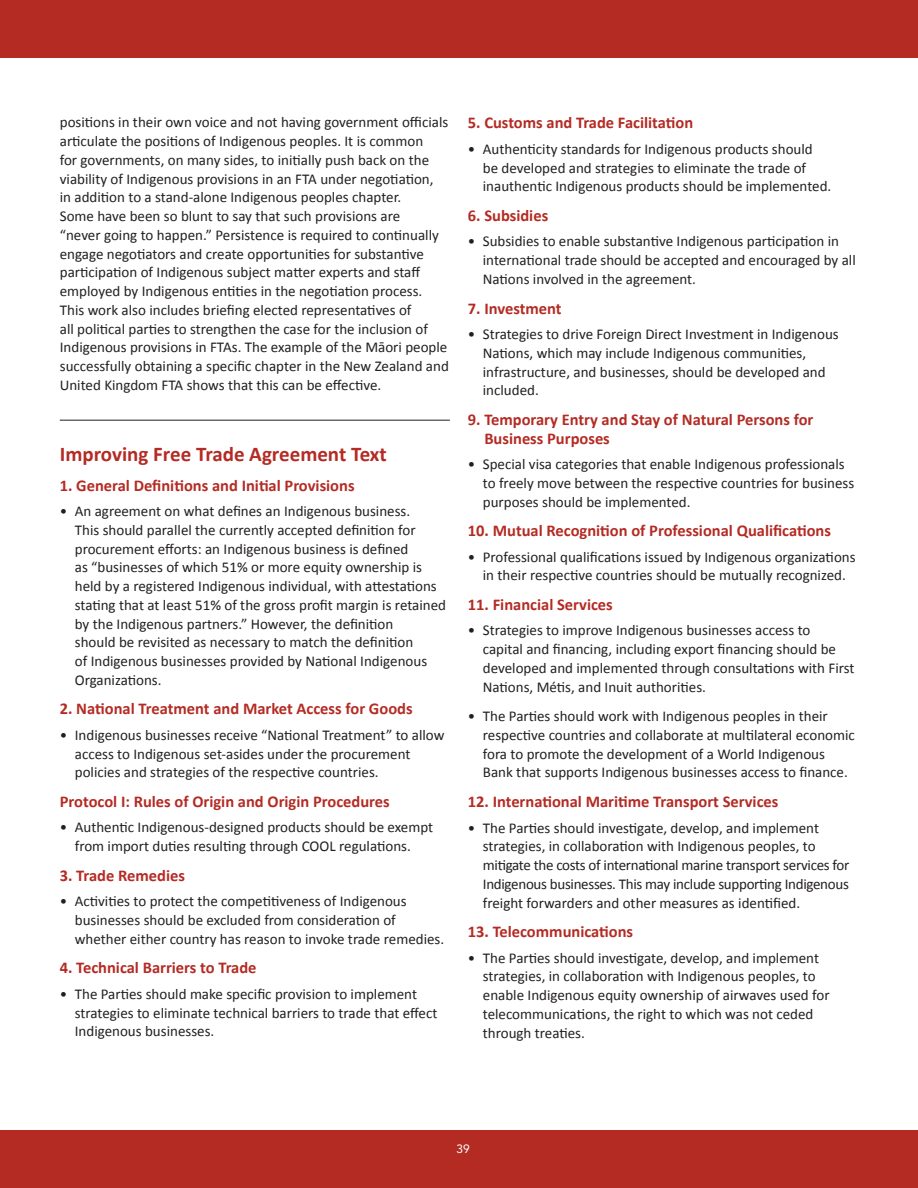
<style>
.page{position:relative;width:918px;height:1188px;background:#fff}
.page>*{position:absolute;margin:0;border:0;box-sizing:border-box;transform-origin:0 0}
.t1{font:700 21px "Calibri";color:#b42b24}
.t2{font:700 16.5px/18.8px "Calibri";color:#b42b24}
.t3{font:15px/18.8px "Calibri";color:#231f20}
.t4{font:12px "Avenir LT Std";color:#fff}
</style>
<div class="page">
<div style="left:0;top:0;width:918px;height:58px;background:#b42b24"></div>
<div style="left:0;top:1130px;width:918px;height:58px;background:#b42b24"></div>
<hr style="left:60px;top:420px;width:390px;height:1px;background:#231f20">
<p class="t3" style="left:60px;top:113px;width:391px">positions in their own voice and not having government officials articulate the positions of Indigenous peoples. It is common<br>for governments, on many sides, to initially push back on the viability of Indigenous provisions in an FTA under negotiation,<br>in addition to a stand-alone Indigenous peoples chapter.<br>Some have been so blunt to say that such provisions are<br>“never going to happen.” Persistence is required to continually engage negotiators and create opportunities for substantive participation of Indigenous subject matter experts and staff employed by Indigenous entities in the negotiation process.<br>This work also includes briefing elected representatives of<br>all political parties to strengthen the case for the inclusion of Indigenous provisions in FTAs. The example of the Māori people successfully obtaining a specific chapter in the New Zealand and United Kingdom FTA shows that this can be effective.</p>
<h1 class="t1" style="left:60px;top:441px;width:329px">Improving Free Trade Agreement Text</h1>
<p class="t2" style="left:60px;top:476px;width:296px">1. General Definitions and Initial Provisions</p>
<p class="t3" style="left:75px;top:502px;width:373px;text-indent:-15px">• An agreement on what defines an Indigenous business.<br>This should parallel the currently accepted definition for procurement efforts: an Indigenous business is defined<br>as “businesses of which 51% or more equity ownership is held by a registered Indigenous individual, with attestations stating that at least 51% of the gross profit margin is retained by the Indigenous partners.” However, the definition<br>should be revisited as necessary to match the definition<br>of Indigenous businesses provided by National Indigenous Organizations.</p>
<p class="t2" style="left:60px;top:700px;width:354px">2. National Treatment and Market Access for Goods</p>
<p class="t3" style="left:75px;top:726px;width:371px;text-indent:-15px">• Indigenous businesses receive “National Treatment” to allow access to Indigenous set-asides under the procurement policies and strategies of the respective countries.</p>
<p class="t2" style="left:60px;top:792px;width:331px">Protocol I: Rules of Origin and Origin Procedures</p>
<p class="t3" style="left:60px;top:818px;width:375px;text-align:center">• Authentic Indigenous-designed products should be exempt from import duties resulting through COOL regulations.</p>
<p class="t2" style="left:60px;top:866px;width:127px">3. Trade Remedies</p>
<p class="t3" style="left:75px;top:892px;width:371px;text-indent:-15px">• Activities to protect the competitiveness of Indigenous businesses should be excluded from consideration of whether either country has reason to invoke trade remedies.</p>
<p class="t2" style="left:60px;top:958px;width:198px">4. Technical Barriers to Trade</p>
<p class="t3" style="left:75px;top:984px;width:364px;text-indent:-15px">• The Parties should make specific provision to implement strategies to eliminate technical barriers to trade that effect<br>Indigenous businesses.</p>
<p class="t2" style="left:468px;top:114px;width:227px">5. Customs and Trade Facilitation</p>
<p class="t3" style="left:483px;top:140px;width:350px;text-indent:-15px">• Authenticity standards for Indigenous products should be developed and strategies to eliminate the trade of inauthentic Indigenous products should be implemented.</p>
<p class="t2" style="left:468px;top:206px;width:82px">6. Subsidies</p>
<p class="t3" style="left:483px;top:232px;width:374px;text-indent:-15px">• Subsidies to enable substantive Indigenous participation in international trade should be accepted and encouraged by all<br>Nations involved in the agreement.</p>
<p class="t2" style="left:468px;top:299px;width:95px">7. Investment</p>
<p class="t3" style="left:483px;top:325px;width:357px;text-indent:-15px">• Strategies to drive Foreign Direct Investment in Indigenous Nations, which may include Indigenous communities, infrastructure, and businesses, should be developed and included.</p>
<p class="t2" style="left:484px;top:410px;width:331px;text-indent:-16px">9. Temporary Entry and Stay of Natural Persons for<br>Business Purposes</p>
<p class="t3" style="left:483px;top:455px;width:373px;text-indent:-15px">• Special visa categories that enable Indigenous professionals to freely move between the respective countries for business purposes should be implemented.</p>
<p class="t2" style="left:468px;top:521px;width:365px">10. Mutual Recognition of Professional Qualifications</p>
<p class="t3" style="left:468px;top:547px;width:389px;text-align:center">• Professional qualifications issued by Indigenous organizations in their respective countries should be mutually recognized.</p>
<p class="t2" style="left:468px;top:595px;width:146px">11. Financial Services</p>
<p class="t3" style="left:483px;top:621px;width:373px;text-indent:-15px">• Strategies to improve Indigenous businesses access to<br>capital and financing, including export financing should be developed and implemented through consultations with First Nations, Métis, and Inuit authorities.</p>
<p class="t3" style="left:483px;top:707px;width:374px;text-indent:-15px">• The Parties should work with Indigenous peoples in their respective countries and collaborate at multilateral economic fora to promote the development of a World Indigenous Bank that supports Indigenous businesses access to finance.</p>
<p class="t2" style="left:468px;top:792px;width:312px">12. International Maritime Transport Services</p>
<p class="t3" style="left:483px;top:818px;width:368px;text-indent:-15px">• The Parties should investigate, develop, and implement strategies, in collaboration with Indigenous peoples, to mitigate the costs of international marine transport services for Indigenous businesses. This may include supporting Indigenous freight forwarders and other measures as identified.</p>
<p class="t2" style="left:468px;top:922px;width:167px">13. Telecommunications</p>
<p class="t3" style="left:483px;top:948px;width:348px;text-indent:-15px">• The Parties should investigate, develop, and implement strategies, in collaboration with Indigenous peoples, to enable Indigenous equity ownership of airwaves used for telecommunications, the right to which was not ceded through treaties.</p>
<p class="t4" style="left:457px;top:1142px;width:15px">39</p>
</div>
